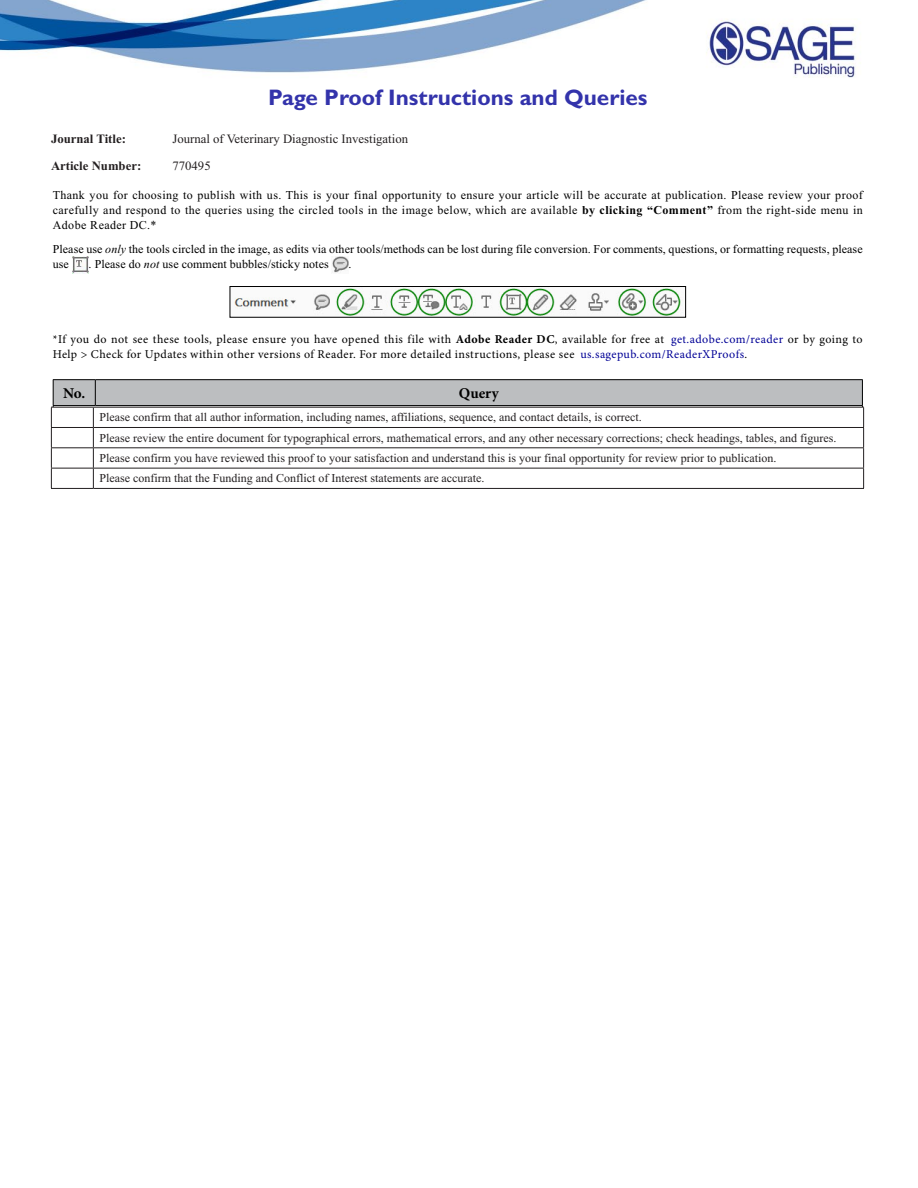
<style>
.page{position:relative;width:918px;height:1188px;background:#fff}
.page>*{position:absolute;margin:0;border:0;box-sizing:border-box;transform-origin:0 0}
.t1{font:700 22.5px "Gill Sans Std";color:#3333ab}
.t2{font:15px "Minion Pro";color:#000}
.t3{font:700 15px "Minion Pro";letter-spacing:.005em;color:#000}
.t4{font:12.75px "Times New Roman";color:#231f20}
.t5{font:700 12.75px "Times New Roman";color:#231f20}
.t6{font:12px/15px "Times New Roman";letter-spacing:.005em;color:#000;text-align:justify}
.t7{font:12px/20.2px "Times New Roman";color:#231f20}
.t8{font:12px "Minion Pro";letter-spacing:.035em;color:#000}
.t9{font:12px "Minion Pro";letter-spacing:.035em;color:#000096}
.s1{font-weight:700}
.s2{font-style:italic}
.s3{color:#000}
</style>
<div class="page">
<img style="left:0;top:0;width:858px;height:78px">
<img style="left:72px;top:257px;width:17px;height:16px">
<img style="left:332px;top:257px;width:16px;height:16px">
<img style="left:234px;top:288px;width:449px;height:28px">
<div style="left:230px;top:286px;width:456px;height:32px;border:1px solid #000"></div>
<hr style="left:53px;top:379px;width:42px;height:1px;background:#000">
<hr style="left:95px;top:379px;width:768px;height:1px;background:#000">
<svg style="left:51px;top:380px;width:813px;height:108px"></svg>
<hr style="left:51px;top:488px;width:42px;height:1px;background:#231f20">
<hr style="left:93px;top:488px;width:771px;height:1px;background:#231f20">
<h1 class="t1" style="left:268px;top:84px;width:381px">Page Proof Instructions and Queries</h1>
<p class="t5" style="left:51px;top:132px;width:76px">Journal Title:</p>
<p class="t4" style="left:172px;top:132px;width:237px">Journal of Veterinary Diagnostic Investigation</p>
<p class="t5" style="left:51px;top:159px;width:92px">Article Number:</p>
<p class="t4" style="left:172px;top:159px;width:40px">770495</p>
<p class="t6" style="left:53px;top:188px;width:812px">Thank you for choosing to publish with us. This is your final opportunity to ensure your article will be accurate at publication. Please review your proof carefully and respond to the queries using the circled tools in the image below, which are available <span class="s1">by clicking “Comment”</span> from the right-side menu in Adobe Reader DC.*</p>
<p class="t6" style="left:53px;top:242px;width:811px">Please use <span class="s2">only</span> the tools circled in the image, as edits via other tools/methods can be lost during file conversion. For comments, questions, or formatting requests, please use</p>
<p class="t6" style="left:89px;top:257px;width:242px">. Please do <span class="s2">not</span> use comment bubbles/sticky notes</p>
<p class="t6" style="left:348px;top:257px;width:4px">.</p>
<p class="t8" style="left:53px;top:331px;width:613px">*If you do not see these tools, please ensure you have opened this file with <span class="s1">Adobe Reader DC</span>, available for free at</p>
<p class="t9" style="left:671px;top:331px;width:193px">get.adobe.com/reader <span class="s3">or by going to</span></p>
<p class="t8" style="left:53px;top:346px;width:523px">Help &gt; Check for Updates within other versions of Reader. For more detailed instructions, please see</p>
<p class="t9" style="left:580px;top:346px;width:168px">us.sagepub.com/ReaderXProofs<span class="s3">.</span></p>
<p class="t3" style="left:63px;top:383px;width:24px">No.</p>
<p class="t3" style="left:459px;top:383px;width:41px">Query</p>
<p class="t2" style="left:446px;top:409px;width:67px">No queries</p>
<p class="t7" style="left:99px;top:407px;width:739px">Please confirm that all author information, including names, affiliations, sequence, and contact details, is correct.<br>Please review the entire document for typographical errors, mathematical errors, and any other necessary corrections; check headings, tables, and figures.<br>Please confirm you have reviewed this proof to your satisfaction and understand this is your final opportunity for review prior to publication.<br>Please confirm that the Funding and Conflict of Interest statements are accurate.</p>
</div>
